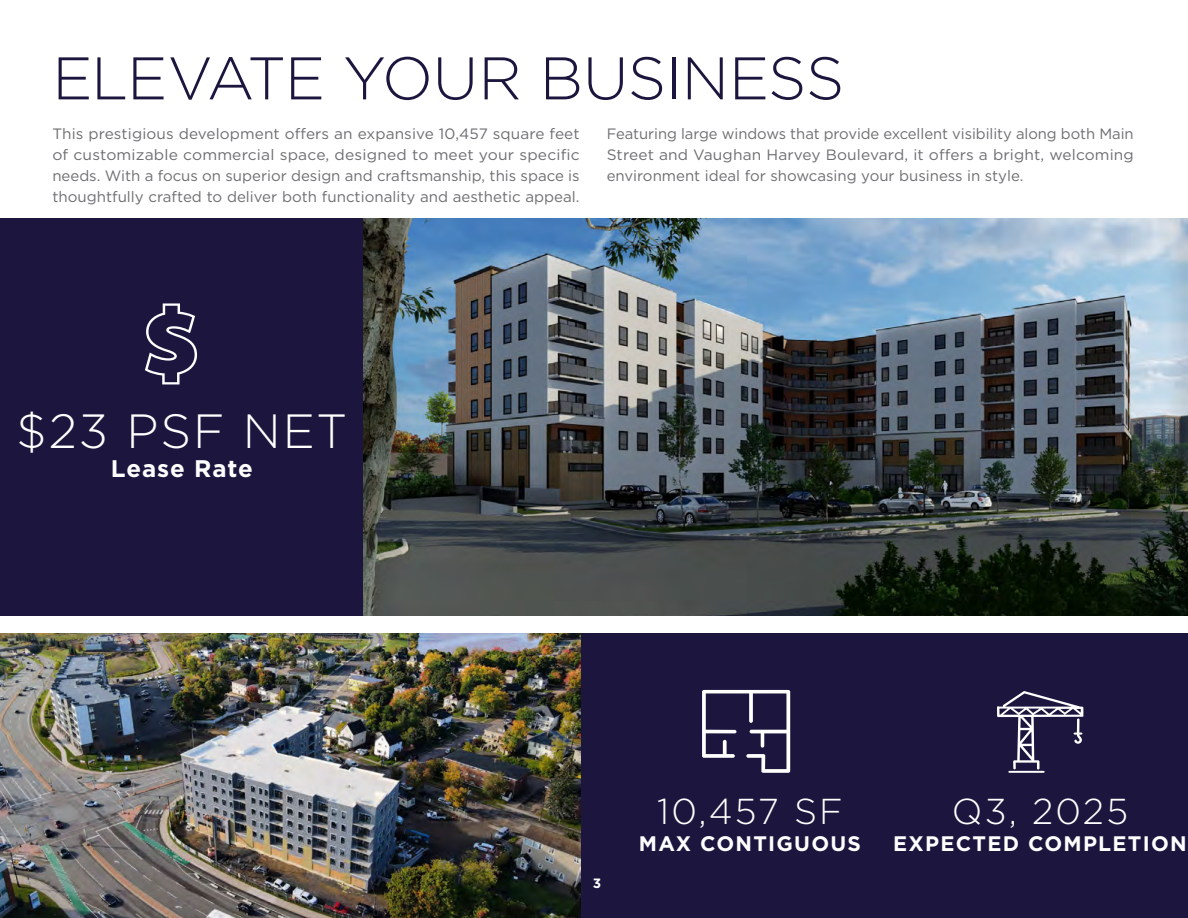
<style>
.page{position:relative;width:1188px;height:918px;background:#fff}
.page>*{position:absolute;margin:0;border:0;box-sizing:border-box;transform-origin:0 0}
.t1{font:300 60px "Gotham";letter-spacing:-.01em;color:#1c163f}
.t2{font:300 48px "Gotham";letter-spacing:.04em;color:#fff}
.t3{font:300 36px "Gotham";letter-spacing:.06em;color:#fff}
.t4{font:700 24px "Gotham";letter-spacing:.04em;color:#fff}
.t5{font:700 21px "Gotham";letter-spacing:.06em;color:#fff}
.t6{font:15px/21px "Gotham";color:#6d6e71;text-align:justify}
.t7{font:700 13.5px "Gotham";color:#fff}
</style>
<div class="page">
<div style="left:0;top:633px;width:1188px;height:285px;background:#1c163f"></div>
<div style="left:0;top:219px;width:1188px;height:397px;background:#1c163f"></div>
<img style="left:363px;top:219px;width:825px;height:397px">
<svg style="left:702px;top:690px;width:88px;height:83px"></svg>
<img style="left:0;top:633px;width:580px;height:285px">
<svg style="left:145px;top:303px;width:52px;height:81px"></svg>
<svg style="left:997px;top:691px;width:87px;height:82px"></svg>
<h1 class="t1" style="left:52px;top:40px;width:793px">ELEVATE YOUR BUSINESS</h1>
<p class="t6" style="left:52px;top:123px;width:529px">This prestigious development offers an expansive 10,457 square feet of customizable commercial space, designed to meet your specific needs. With a focus on superior design and craftsmanship, this space is thoughtfully crafted to deliver both functionality and aesthetic appeal.</p>
<p class="t6" style="left:607px;top:123px;width:529px">Featuring large windows that provide excellent visibility along both Main Street and Vaughan Harvey Boulevard, it offers a bright, welcoming environment ideal for showcasing your business in style.</p>
<h2 class="t2" style="left:16px;top:400px;width:332px">$23 PSF NET</h2>
<h3 class="t4" style="left:111px;top:452px;width:143px">Lease Rate</h3>
<p class="t7" style="left:593px;top:874px;width:10px">3</p>
<h3 class="t3" style="left:657px;top:788px;width:187px">10,457 SF</h3>
<h3 class="t5" style="left:639px;top:829px;width:224px">MAX CONTIGUOUS</h3>
<h3 class="t3" style="left:952px;top:788px;width:178px">Q3, 2025</h3>
<h3 class="t5" style="left:893px;top:829px;width:295px">EXPECTED COMPLETION</h3>
</div>
